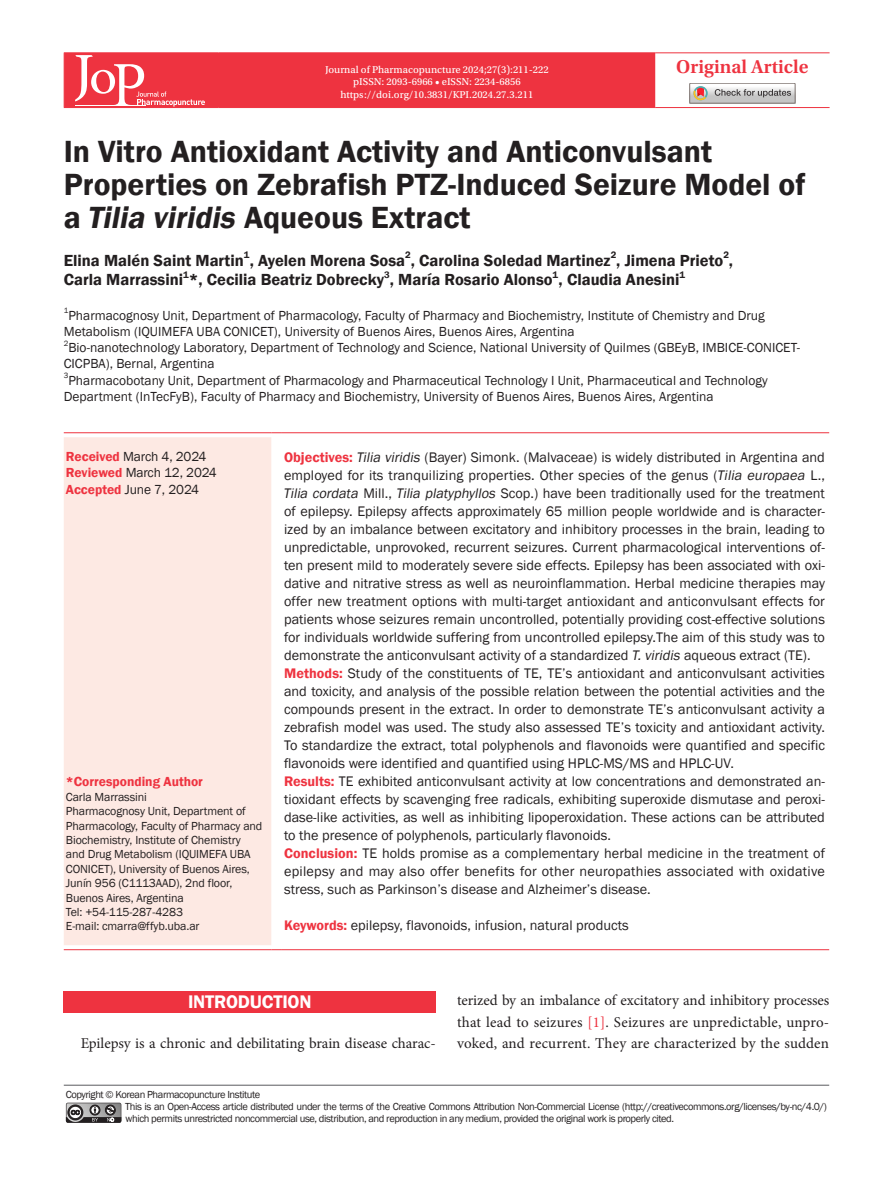
<style>
.page{position:relative;width:893px;height:1191px;background:#fff}
.page>*{position:absolute;margin:0;border:0;box-sizing:border-box;transform-origin:0 0}
.t1{font:600 31.5px/33px "Franklin Gothic";color:#231f20}
.t2{font:600 19.5px "Utopia Std";color:#ee3340}
.t3{font:600 18.75px "Franklin Gothic";letter-spacing:-.01em;color:#fff}
.t4{font:600 16.5px "Franklin Gothic";color:#231f20}
.t5{font:15px/21.8px "Minion Pro";color:#231f20;text-align:justify}
.t6{font:14.25px/18px "Franklin Gothic";color:#231f20}
.t7{font:13.5px/16.2px "Franklin Gothic";color:#231f20}
.t8{font:600 13.5px "Franklin Gothic";color:#ee3340}
.t9{font:12px/14.4px "Franklin Gothic";letter-spacing:-.01em;color:#231f20}
.t10{font:10.5px/12px "Franklin Gothic";letter-spacing:-.04em;color:#231f20}
.t11{font:10.5px/12.6px "Utopia Std Capt";color:#fff;text-align:center}
.t12{font:600 9.6px "Franklin Gothic";color:#231f20}
.t13{font:7.8px "Franklin Gothic";color:#231f20}
.s1{font-style:italic}
.s2{font-weight:600;color:#ee3340}
.s3{color:#ee3340}
</style>
<div class="page">
<div style="left:64px;top:437px;width:207px;height:508px;background:#fde9e3"></div>
<hr style="left:64px;top:432px;width:207px;height:1px;background:#ee3340">
<hr style="left:282px;top:432px;width:547px;height:1px;background:#ee3340">
<hr style="left:64px;top:949px;width:207px;height:1px;background:#ee3340">
<hr style="left:282px;top:949px;width:547px;height:1px;background:#ee3340">
<div style="left:64px;top:991px;width:372px;height:21px;background:#ee3340"></div>
<hr style="left:64px;top:1084px;width:765px;height:1px;background:#6c6d70">
<svg style="left:66px;top:1102px;width:55px;height:20px"></svg>
<hr style="left:64px;top:52px;width:155px;height:1px;background:#ee3340">
<hr style="left:219px;top:52px;width:436px;height:1px;background:#ee3340">
<hr style="left:655px;top:52px;width:175px;height:1px;background:#ee3340">
<hr style="left:655px;top:107px;width:175px;height:1px;background:#ee3340">
<div style="left:64px;top:53px;width:591px;height:55px;background:#ee3340"></div>
<hr style="left:75px;top:105px;width:71px;height:1px;background:#fff">
<svg style="left:691px;top:88px;width:102px;height:13px"></svg>
<div style="left:689px;top:83px;width:106px;height:20px;border:1px solid #7e7470"></div>
<svg style="left:715px;top:89px;width:76px;height:8px"></svg>
<svg style="left:692px;top:86px;width:16px;height:15px"></svg>
<p class="t11" style="left:325px;top:63px;width:225px">Journal of Pharmacopuncture 2024;27(3):211-222 pISSN: 2093-6966 • eISSN: 2234-6856 https://doi.org/10.3831/KPI.2024.27.3.211</p>
<p class="t2" style="left:676px;top:56px;width:134px">Original Article</p>
<p class="t1" style="left:64px;top:135px;width:743px">In Vitro Antioxidant Activity and Anticonvulsant<br>Properties on Zebrafish PTZ-Induced Seizure Model of a <span class="s1">Tilia viridis</span>Aqueous Extract</p>
<p class="t4" style="left:64px;top:250px;width:671px">Elina Malén Saint Martin , Ayelen Morena Sosa , Carolina Soledad Martinez , Jimena Prieto ,</p>
<p class="t12" style="left:244px;top:249px;width:7px">1</p>
<p class="t12" style="left:405px;top:249px;width:7px">2</p>
<p class="t12" style="left:611px;top:249px;width:7px">2</p>
<p class="t12" style="left:723px;top:249px;width:7px">2</p>
<p class="t4" style="left:64px;top:270px;width:617px">Carla Marrassini *, Cecilia Beatriz Dobrecky , María Rosario Alonso , Claudia Anesini</p>
<p class="t12" style="left:183px;top:268px;width:7px">1</p>
<p class="t12" style="left:384px;top:268px;width:7px">3</p>
<p class="t12" style="left:553px;top:268px;width:7px">1</p>
<p class="t12" style="left:679px;top:268px;width:7px">1</p>
<p class="t13" style="left:64px;top:306px;width:6px">1</p>
<p class="t7" style="left:64px;top:307px;width:703px;text-indent:5px">Pharmacognosy Unit, Department of Pharmacology, Faculty of Pharmacy and Biochemistry, Institute of Chemistry and Drug<br>Metabolism (IQUIMEFA UBA CONICET), University of Buenos Aires, Buenos Aires, Argentina</p>
<p class="t13" style="left:64px;top:338px;width:6px">2</p>
<p class="t7" style="left:64px;top:340px;width:738px;text-indent:5px">Bio-nanotechnology Laboratory, Department of Technology and Science, National University of Quilmes (GBEyB, IMBICE-CONICET-<br>CICPBA), Bernal, Argentina</p>
<p class="t13" style="left:64px;top:371px;width:6px">3</p>
<p class="t7" style="left:64px;top:372px;width:705px;text-indent:5px">Pharmacobotany Unit, Department of Pharmacology and Pharmaceutical Technology I Unit, Pharmaceutical and Technology<br>Department (InTecFyB), Faculty of Pharmacy and Biochemistry, University of Buenos Aires, Buenos Aires, Argentina</p>
<p class="t7" style="left:66px;top:449px;width:152px"><span class="s2">Received</span> March 4, 2024<br><span class="s2">Reviewed</span> March 12, 2024<br><span class="s2">Accepted</span> June 7, 2024</p>
<p class="t6" style="left:283px;top:448px;width:543px"><span class="s2">Objectives:</span> <span class="s1">Tilia viridis</span> (Bayer) Simonk. (Malvaceae) is widely distributed in Argentina and employed for its tranquilizing properties. Other species of the genus (<span class="s1">Tilia europaea</span> L., <span class="s1">Tilia cordata</span> Mill., <span class="s1">Tilia platyphyllos</span> Scop.) have been traditionally used for the treatment of epilepsy. Epilepsy affects approximately 65 million people worldwide and is character&shy;ized by an imbalance between excitatory and inhibitory processes in the brain, leading to unpredictable, unprovoked, recurrent seizures. Current pharmacological interventions of&shy;ten present mild to moderately severe side effects. Epilepsy has been associated with oxi&shy;dative and nitrative stress as well as neuroinflammation. Herbal medicine therapies may offer new treatment options with multi-target antioxidant and anticonvulsant effects for patients whose seizures remain uncontrolled, potentially providing cost-effective solutions for individuals worldwide suffering from uncontrolled epilepsy.The aim of this study was to demonstrate the anticonvulsant activity of a standardized <span class="s1">T.viridis</span> aqueous extract (TE).<br><span class="s2">Methods:</span> Study of the constituents of TE, TE’s antioxidant and anticonvulsant activities and toxicity, and analysis of the possible relation between the potential activities and the compounds present in the extract. In order to demonstrate TE’s anticonvulsant activity a zebrafish model was used. The study also assessed TE’s toxicity and antioxidant activity.<br>To standardize the extract, total polyphenols and flavonoids were quantified and specific flavonoids were identified and quantified using HPLC-MS/MS and HPLC-UV.<br><span class="s2">Results:</span> TE exhibited anticonvulsant activity at low concentrations and demonstrated an&shy;tioxidant effects by scavenging free radicals, exhibiting superoxide dismutase and peroxi&shy;dase-like activities, as well as inhibiting lipoperoxidation. These actions can be attributed to the presence of polyphenols, particularly flavonoids.<br><span class="s2">Conclusion:</span> TE holds promise as a complementary herbal medicine in the treatment of epilepsy and may also offer benefits for other neuropathies associated with oxidative stress, such as Parkinson’s disease and Alzheimer’s disease.</p>
<p class="t6" style="left:284px;top:916px;width:346px"><span class="s2">Keywords:</span> epilepsy, flavonoids, infusion, natural products</p>
<p class="t8" style="left:66px;top:773px;width:139px">*Corresponding Author</p>
<p class="t9" style="left:66px;top:790px;width:198px">Carla Marrassini<br>Pharmacognosy Unit, Department of<br>Pharmacology, Faculty of Pharmacy and<br>Biochemistry, Institute of Chemistry and Drug Metabolism (IQUIMEFA UBA<br>CONICET), University of Buenos Aires,<br>Junín 956 (C1113AAD), 2nd floor,<br>Buenos Aires, Argentina<br>Tel: +54-115-287-4283<br>E-mail: cmarra@ffyb.uba.ar</p>
<p class="t5" style="left:457px;top:989px;width:374px">terized by an imbalance of excitatory and inhibitory processes that lead to seizures <span class="s3">[1]</span>. Seizures are unpredictable, unpro&shy;voked, and recurrent. They are characterized by the sudden</p>
<p class="t10" style="left:125px;top:1089px;width:703px;text-indent:-59px">Copyright © Korean Pharmacopuncture Institute<br>This is an Open-Access article distributed under the terms of the Creative Commons Attribution Non-Commercial License (http://creativecommons.org/licenses/by-nc/4.0/) which permits unrestricted noncommercial use, distribution, and reproduction in any medium, provided the original work is properly cited.</p>
<p class="t3" style="left:188px;top:990px;width:125px">INTRODUCTION</p>
<p class="t5" style="left:81px;top:1033px;width:357px">Epilepsy is a chronic and debilitating brain disease charac-</p>
</div>
